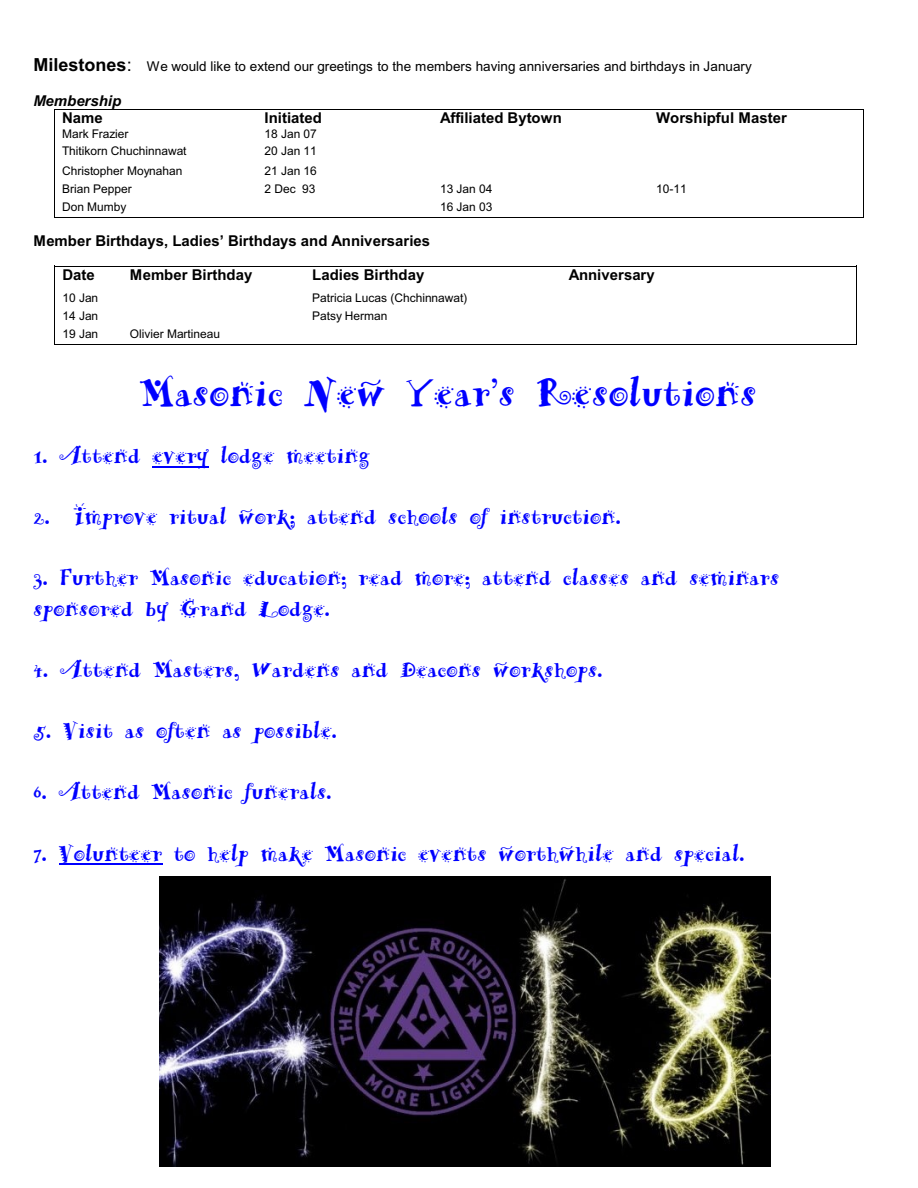
<style>
.page{position:relative;width:918px;height:1188px;background:#fff}
.page>*{position:absolute;margin:0;border:0;box-sizing:border-box;transform-origin:0 0}
.t1{font:42px "ARHERMANN";letter-spacing:.005em;color:#00f}
.t2{font:24px/30.6px "ARHERMANN";color:#00f}
.t3{font:700 15px "Arial";color:#000}
.t4{font:italic 700 15px "Arial";color:#000}
.t5{font:13.5px "Arial";color:#000}
.t6{font:12px "Arial";color:#000}
.s1{font-weight:700;font-size:18px}
.s2{font-size:18px}
</style>
<div class="page">
<hr style="left:54px;top:109px;width:202px;height:1px;background:#000">
<hr style="left:256px;top:109px;width:176px;height:1px;background:#000">
<hr style="left:432px;top:109px;width:216px;height:1px;background:#000">
<hr style="left:648px;top:109px;width:216px;height:1px;background:#000">
<svg style="left:54px;top:110px;width:1px;height:107px"></svg>
<hr style="left:54px;top:217px;width:202px;height:1px;background:#000">
<hr style="left:256px;top:217px;width:176px;height:1px;background:#000">
<hr style="left:432px;top:217px;width:216px;height:1px;background:#000">
<svg style="left:863px;top:110px;width:1px;height:107px"></svg>
<hr style="left:648px;top:217px;width:216px;height:1px;background:#000">
<hr style="left:54px;top:266px;width:67px;height:1px;background:#000">
<hr style="left:122px;top:266px;width:182px;height:1px;background:#000">
<hr style="left:304px;top:266px;width:256px;height:1px;background:#000">
<hr style="left:560px;top:266px;width:297px;height:1px;background:#000">
<svg style="left:54px;top:267px;width:1px;height:77px"></svg>
<hr style="left:54px;top:344px;width:67px;height:1px;background:#000">
<hr style="left:122px;top:344px;width:182px;height:1px;background:#000">
<hr style="left:304px;top:344px;width:256px;height:1px;background:#000">
<svg style="left:856px;top:267px;width:1px;height:77px"></svg>
<hr style="left:560px;top:344px;width:297px;height:1px;background:#000">
<img style="left:159px;top:876px;width:611px;height:291px">
<hr style="left:152px;top:466px;width:57px;height:1px;background:#00f">
<hr style="left:59px;top:864px;width:103px;height:1px;background:#00f">
<p class="t5" style="left:34px;top:61px;width:720px"><span class="s1">Milestones</span><span class="s2">:</span> We would like to extend our greetings to the members having anniversaries and birthdays in January</p>
<p class="t4" style="left:34px;top:95px;width:89px">Membership</p>
<p class="t3" style="left:62px;top:112px;width:42px">Name</p>
<p class="t3" style="left:265px;top:112px;width:59px">Initiated</p>
<p class="t3" style="left:440px;top:112px;width:123px">Affiliated Bytown</p>
<p class="t3" style="left:656px;top:112px;width:132px">Worshipful Master</p>
<p class="t6" style="left:62px;top:129px;width:68px">Mark Frazier</p>
<p class="t6" style="left:265px;top:129px;width:54px">18 Jan 07</p>
<p class="t6" style="left:62px;top:146px;width:126px">Thitikorn Chuchinnawat</p>
<p class="t6" style="left:265px;top:146px;width:54px">20 Jan 11</p>
<p class="t6" style="left:62px;top:167px;width:122px">Christopher Moynahan</p>
<p class="t6" style="left:265px;top:167px;width:54px">21 Jan 16</p>
<p class="t6" style="left:62px;top:185px;width:71px">Brian Pepper</p>
<p class="t6" style="left:265px;top:185px;width:52px">2 Dec 93</p>
<p class="t6" style="left:440px;top:185px;width:54px">13 Jan 04</p>
<p class="t6" style="left:656px;top:185px;width:32px">10-11</p>
<p class="t6" style="left:62px;top:202px;width:66px">Don Mumby</p>
<p class="t6" style="left:440px;top:202px;width:54px">16 Jan 03</p>
<p class="t3" style="left:34px;top:235px;width:398px">Member Birthdays, Ladies’ Birthdays and Anniversaries</p>
<p class="t3" style="left:62px;top:269px;width:34px">Date</p>
<p class="t3" style="left:130px;top:269px;width:124px">Member Birthday</p>
<p class="t3" style="left:312px;top:269px;width:114px">Ladies Birthday</p>
<p class="t3" style="left:569px;top:269px;width:87px">Anniversary</p>
<p class="t6" style="left:62px;top:294px;width:37px">10 Jan</p>
<p class="t6" style="left:312px;top:294px;width:157px">Patricia Lucas (Chchinnawat)</p>
<p class="t6" style="left:62px;top:311px;width:37px">14 Jan</p>
<p class="t6" style="left:312px;top:311px;width:77px">Patsy Herman</p>
<p class="t6" style="left:62px;top:329px;width:37px">19 Jan</p>
<p class="t6" style="left:130px;top:329px;width:92px">Olivier Martineau</p>
<h1 class="t1" style="left:140px;top:366px;width:619px">Masonic New Year’s Resolutions</h1>
<p class="t2" style="left:34px;top:440px;width:338px">1. Attend every lodge meeting</p>
<p class="t2" style="left:34px;top:501px;width:589px">2. Improve ritual work; attend schools of instruction.</p>
<p class="t2" style="left:34px;top:563px;width:747px">3. Further Masonic education; read more; attend classes and seminars sponsored by Grand Lodge.</p>
<p class="t2" style="left:34px;top:654px;width:571px">4. Attend Masters, Wardens and Deacons workshops.</p>
<p class="t2" style="left:34px;top:716px;width:305px">5. Visit as often as possible.</p>
<p class="t2" style="left:34px;top:777px;width:300px">6. Attend Masonic funerals.</p>
<p class="t2" style="left:34px;top:838px;width:713px">7. Volunteer to help make Masonic events worthwhile and special.</p>
</div>
